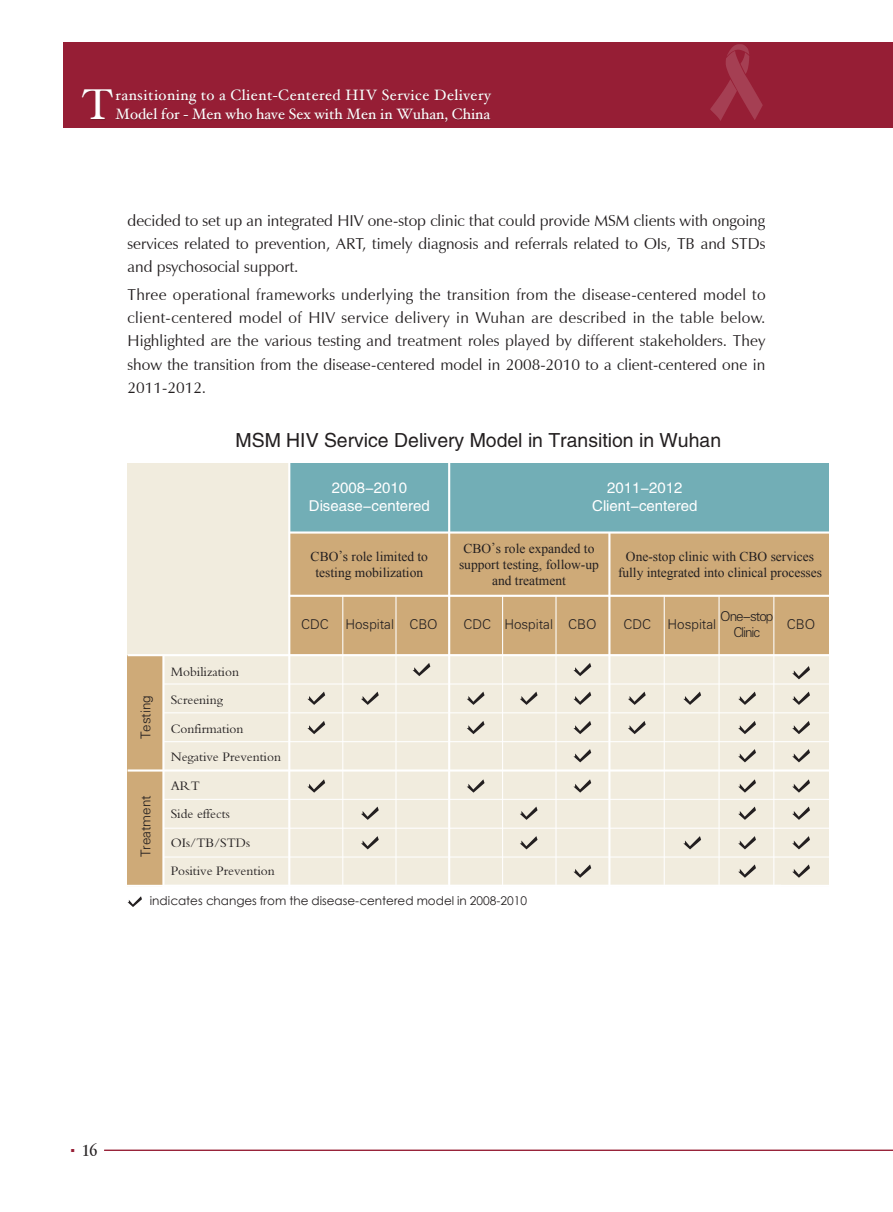
<style>
.page{position:relative;width:893px;height:1212px;background:#fff}
.page>*{position:absolute;margin:0;border:0;box-sizing:border-box;transform-origin:0 0}
.t1{font:43.05px "Hoefler Text";color:#fff}
.t2{font:19.5px "FZHTK GBK1 0";color:#231f20}
.t3{font:18px "Apple Garamond";color:#231f20}
.t4{font:15.75px/23.2px "Zapf Humanist 601 BT";color:#231f20;text-align:justify}
.t5{font:15px/19.5px "Hoefler Text";letter-spacing:.03em;color:#fff}
.t6{font:15px/18px "FZHTK GBK1 0";color:#fff;text-align:center}
.t7{font:13.5px/16.2px "Times New Roman";color:#231f20;text-align:center}
.t8{font:13.5px/28.5px "FZKTK GBK1 0";color:#231f20}
.t9{font:13.5px "FZXH1 K GBK1 0";color:#231f20}
.t10{font:13.5px/16.2px "FZXH1 K GBK1 0";letter-spacing:-.08em;color:#231f20;text-align:center}
.t11{font:12px "ST Xihei";color:#231f20}
.s1{font-family:"DFP Hei W7";color:#961e35}
</style>
<div class="page">
<div style="left:64px;top:43px;width:829px;height:85px;background:#961e35"></div>
<img style="left:707px;top:42px;width:58px;height:79px">
<div style="left:83px;top:89px;width:409px;height:33px;background:#231f20;opacity:.3"></div>
<hr style="left:104px;top:1150px;width:789px;height:1px;background:#961e35">
<div style="left:128px;top:463px;width:701px;height:423px;background:#f1ecde"></div>
<div style="left:290px;top:463px;width:539px;height:80px;background:#72aeb6"></div>
<div style="left:290px;top:533px;width:539px;height:122px;background:#ceaa78"></div>
<hr style="left:289px;top:531px;width:543px;height:3px;background:#fff">
<hr style="left:289px;top:595px;width:543px;height:2px;background:#fff">
<div style="left:128px;top:655px;width:35px;height:231px;background:#ceaa78"></div>
<hr style="left:448px;top:460px;width:2px;height:429px;background:#fff">
<hr style="left:288px;top:460px;width:2px;height:429px;background:#fff">
<hr style="left:162px;top:655px;width:3px;height:234px;background:#fff">
<hr style="left:395px;top:596px;width:1px;height:293px;background:#fff">
<hr style="left:342px;top:596px;width:1px;height:293px;background:#fff">
<hr style="left:555px;top:596px;width:1px;height:293px;background:#fff">
<hr style="left:502px;top:596px;width:1px;height:293px;background:#fff">
<hr style="left:718px;top:596px;width:2px;height:293px;background:#fff">
<hr style="left:773px;top:596px;width:1px;height:293px;background:#fff">
<hr style="left:664px;top:596px;width:1px;height:293px;background:#fff">
<hr style="left:608px;top:533px;width:2px;height:356px;background:#fff">
<hr style="left:128px;top:654px;width:704px;height:2px;background:#fff">
<hr style="left:163px;top:683px;width:669px;height:1px;background:#fff">
<hr style="left:163px;top:712px;width:669px;height:1px;background:#fff">
<hr style="left:163px;top:741px;width:669px;height:1px;background:#fff">
<hr style="left:128px;top:769px;width:704px;height:2px;background:#fff">
<hr style="left:163px;top:799px;width:669px;height:1px;background:#fff">
<hr style="left:163px;top:828px;width:669px;height:1px;background:#fff">
<hr style="left:163px;top:856px;width:669px;height:1px;background:#fff">
<hr style="left:163px;top:885px;width:669px;height:2px;background:#fff">
<hr style="left:113px;top:885px;width:668px;height:2px;background:#fff">
<svg style="left:520px;top:836px;width:18px;height:13px"></svg>
<svg style="left:361px;top:836px;width:18px;height:13px"></svg>
<svg style="left:128px;top:896px;width:14px;height:11px"></svg>
<svg style="left:520px;top:806px;width:18px;height:14px"></svg>
<svg style="left:361px;top:806px;width:18px;height:14px"></svg>
<svg style="left:573px;top:864px;width:18px;height:14px"></svg>
<svg style="left:573px;top:779px;width:18px;height:14px"></svg>
<svg style="left:467px;top:779px;width:17px;height:14px"></svg>
<svg style="left:573px;top:749px;width:18px;height:13px"></svg>
<svg style="left:573px;top:721px;width:18px;height:13px"></svg>
<svg style="left:467px;top:721px;width:17px;height:13px"></svg>
<svg style="left:307px;top:721px;width:18px;height:13px"></svg>
<svg style="left:307px;top:779px;width:18px;height:14px"></svg>
<svg style="left:628px;top:721px;width:18px;height:13px"></svg>
<svg style="left:573px;top:692px;width:18px;height:13px"></svg>
<svg style="left:467px;top:692px;width:17px;height:13px"></svg>
<svg style="left:307px;top:692px;width:18px;height:13px"></svg>
<svg style="left:361px;top:692px;width:18px;height:13px"></svg>
<svg style="left:520px;top:692px;width:18px;height:13px"></svg>
<svg style="left:628px;top:692px;width:18px;height:13px"></svg>
<svg style="left:683px;top:692px;width:18px;height:13px"></svg>
<svg style="left:738px;top:692px;width:18px;height:13px"></svg>
<svg style="left:792px;top:692px;width:18px;height:13px"></svg>
<svg style="left:792px;top:721px;width:18px;height:13px"></svg>
<svg style="left:738px;top:721px;width:18px;height:13px"></svg>
<svg style="left:792px;top:749px;width:18px;height:13px"></svg>
<svg style="left:738px;top:749px;width:18px;height:13px"></svg>
<svg style="left:792px;top:779px;width:18px;height:14px"></svg>
<svg style="left:738px;top:779px;width:18px;height:14px"></svg>
<svg style="left:792px;top:806px;width:18px;height:14px"></svg>
<svg style="left:738px;top:806px;width:18px;height:14px"></svg>
<svg style="left:792px;top:836px;width:18px;height:13px"></svg>
<svg style="left:738px;top:836px;width:18px;height:13px"></svg>
<svg style="left:683px;top:836px;width:18px;height:13px"></svg>
<svg style="left:792px;top:864px;width:18px;height:14px"></svg>
<svg style="left:738px;top:864px;width:18px;height:14px"></svg>
<svg style="left:792px;top:666px;width:18px;height:13px"></svg>
<svg style="left:573px;top:663px;width:18px;height:13px"></svg>
<svg style="left:413px;top:663px;width:17px;height:13px"></svg>
<h1 class="t1" style="left:82px;top:78px;width:32px">T</h1>
<p class="t5" style="left:116px;top:85px;width:377px">ransitioning to a Client-Centered HIV Service Delivery<br>Model for - Men who have Sex with Men in Wuhan, China</p>
<p class="t4" style="left:128px;top:209px;width:639px">decided to set up an integrated HIV one-stop clinic that could provide MSM clients with ongoing services related to prevention, ART, timely diagnosis and referrals related to OIs, TB and STDs and psychosocial support.</p>
<p class="t4" style="left:128px;top:283px;width:640px">Three operational frameworks underlying the transition from the disease-centered model to client-centered model of HIV service delivery in Wuhan are described in the table below.<br>Highlighted are the various testing and treatment roles played by different stakeholders. They show the transition from the disease-centered model in 2008-2010 to a client-centered one in 2011-2012.</p>
<p class="t2" style="left:236px;top:429px;width:487px">MSM HIV Service Delivery Model in Transition in Wuhan</p>
<p class="t6" style="left:309px;top:479px;width:122px">2008-2010<br>Disease-centered</p>
<p class="t6" style="left:592px;top:479px;width:107px">2011-2012<br>Client-centered</p>
<p class="t7" style="left:311px;top:548px;width:119px">CBO’s role limited to testing mobilization</p>
<p class="t7" style="left:459px;top:540px;width:141px">CBO’s role expanded to support testing, follow-up and treatment</p>
<p class="t7" style="left:618px;top:548px;width:205px">One-stop clinic with CBO services fully integrated into clinical processes</p>
<p class="t9" style="left:301px;top:617px;width:138px">CDC Hospital CBO</p>
<p class="t9" style="left:504px;top:617px;width:94px">Hospital CBO</p>
<p class="t9" style="left:623px;top:617px;width:94px">CDC Hospital</p>
<p class="t9" style="left:787px;top:617px;width:30px">CBO</p>
<p class="t10" style="left:720px;top:609px;width:54px">One-stop<br>Clinic</p>
<p class="t9" style="left:463px;top:617px;width:29px">CDC</p>
<p class="t8" style="left:171px;top:657px;width:112px">Mobilization<br>Screening<br>Confirmation<br>Negative Prevention<br>ART<br>Side effects<br>OIs/TB/STDs<br>Positive Prevention</p>
<p class="t9" style="left:138px;top:739px;width:46px;rotate:-90deg">Testing</p>
<p class="t9" style="left:138px;top:857px;width:64px;rotate:-90deg">Treatment</p>
<p class="t11" style="left:150px;top:892px;width:379px">indicates changes from the disease-centered model in 2008-2010</p>
<p class="t3" style="left:64px;top:1139px;width:35px"><span class="s1">·</span>16</p>
</div>
